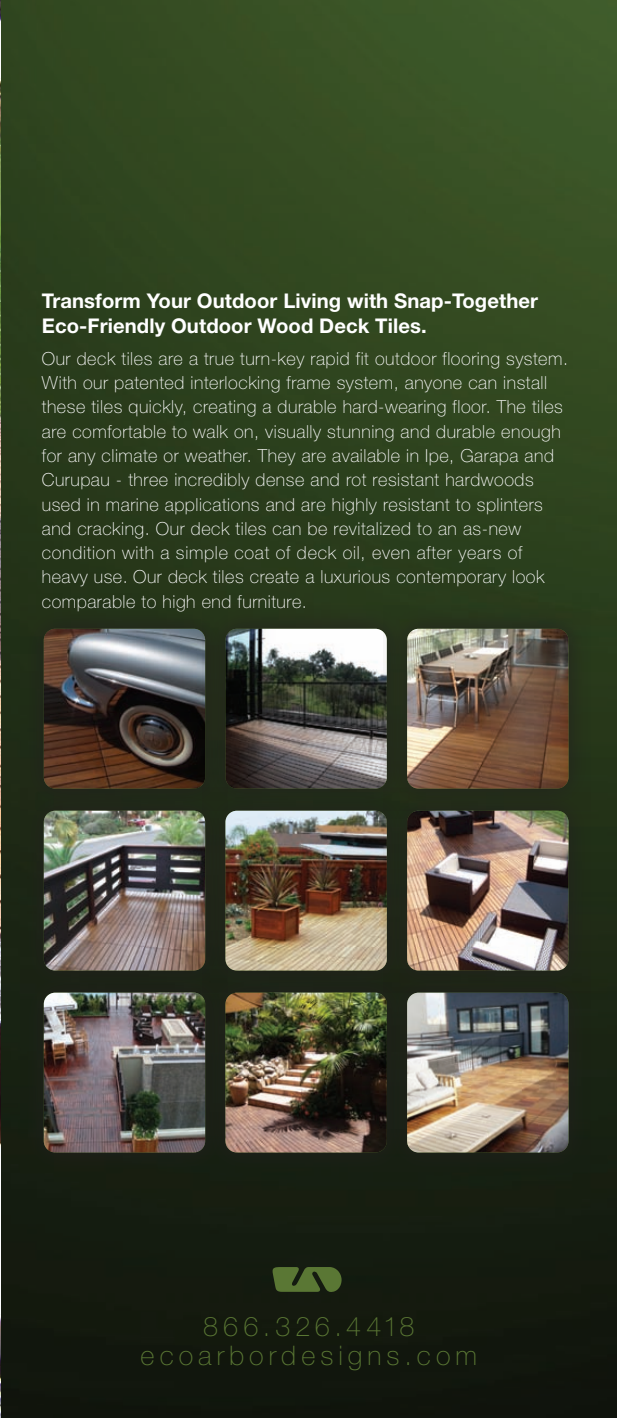
<style>
.page{position:relative;width:617px;height:1418px;background:#fff}
.page>*{position:absolute;margin:0;border:0;box-sizing:border-box;transform-origin:0 0}
.t1{font:100 27px/29.2px "Helvetica Neue";letter-spacing:.185em;color:#5a7734;text-align:center}
.t2{font:700 20.25px/24.8px "Helvetica Neue";letter-spacing:.005em;color:#fff}
.t3{font:100 18px/24.3px "Helvetica Neue";letter-spacing:.03em;color:#fff}
</style>
<div class="page">
<img style="left:0;top:0;width:616px;height:1418px">
<div style="left:151px;top:1146px;width:275px;height:243px;background:#141a0f"></div>
<svg style="left:272px;top:1267px;width:69px;height:25px"></svg>
<div style="left:20px;top:969px;width:207px;height:205px;background:#181f13"></div>
<img style="left:44px;top:992px;width:157px;height:160px">
<div style="left:201px;top:969px;width:208px;height:205px;background:#231f20;opacity:.75"></div>
<img style="left:225px;top:992px;width:158px;height:160px">
<div style="left:383px;top:969px;width:207px;height:205px;background:#1a2015"></div>
<img style="left:407px;top:992px;width:161px;height:160px">
<div style="left:20px;top:787px;width:207px;height:205px;background:#1c2316"></div>
<img style="left:44px;top:811px;width:157px;height:159px">
<div style="left:201px;top:787px;width:208px;height:205px;background:#231f20;opacity:.75"></div>
<img style="left:225px;top:811px;width:158px;height:159px">
<div style="left:383px;top:787px;width:207px;height:205px;background:#231f20;opacity:.75"></div>
<img style="left:407px;top:811px;width:161px;height:159px">
<div style="left:20px;top:605px;width:207px;height:206px;background:#202b18"></div>
<img style="left:44px;top:629px;width:157px;height:159px">
<div style="left:201px;top:605px;width:208px;height:206px;background:#231f20;opacity:.75"></div>
<img style="left:225px;top:629px;width:158px;height:159px">
<div style="left:383px;top:605px;width:207px;height:206px;background:#25301a"></div>
<img style="left:407px;top:629px;width:161px;height:159px">
<p class="t2" style="left:42px;top:288px;width:497px">Transform Your Outdoor Living with Snap-Together<br>Eco-Friendly Outdoor Wood Deck Tiles.</p>
<p class="t3" style="left:42px;top:346px;width:527px">Our deck tiles are a true turn-key rapid fit outdoor flooring system.<br>With our patented interlocking frame system, anyone can install these tiles quickly, creating a durable hard-wearing floor. The tiles are comfortable to walk on, visually stunning and durable enough for any climate or weather. They are available in Ipe, Garapa and Curupau - three incredibly dense and rot resistant hardwoods used in marine applications and are highly resistant to splinters and cracking. Our deck tiles can be revitalized to an as-new condition with a simple coat of deck oil, even after years of heavy use. Our deck tiles create a luxurious contemporary look comparable to high end furniture.</p>
<h1 class="t1" style="left:140px;top:1311px;width:338px">866.326.4418 ecoarbordesigns.com</h1>
</div>
